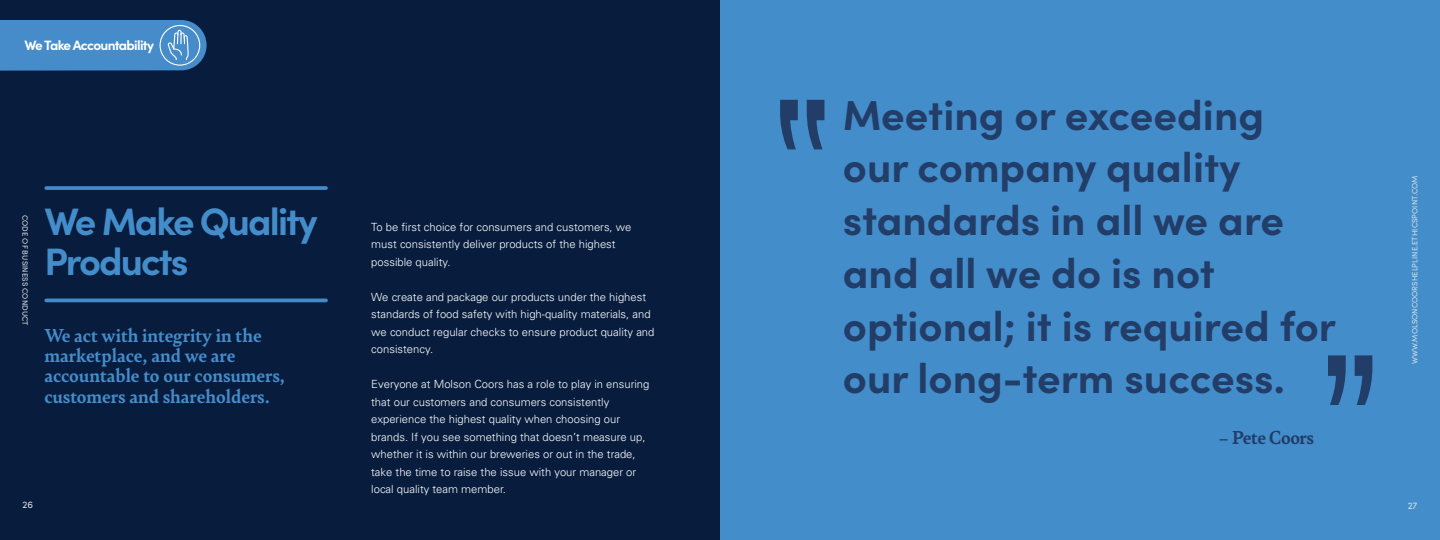
<style>
.page{position:relative;width:1440px;height:540px;background:#fff}
.page>*{position:absolute;margin:0;border:0;box-sizing:border-box;transform-origin:0 0}
.t1{font:700 41.88px/52.8px "Sofia Pro";color:#223d68}
.t2{font:700 38.25px/39.6px "Sofia Pro";letter-spacing:-.05em;color:#448dcb}
.t3{font:700 20px/20.1px "Bely";color:#448dcb}
.t4{font:700 20px "Bely";letter-spacing:-.02em;color:#203d67}
.t5{font:700 13.5px "Sofia Pro";letter-spacing:-.05em;color:#fff}
.t6{font:300 11.25px/17.5px "Univers";color:#fff}
.t7{font:9.62px "Sofia Pro";color:#d8e0e2}
.t8{font:7.75px "Sofia Pro";letter-spacing:.01em;color:#d8e0e2}
</style>
<div class="page">
<div style="left:0;top:0;width:720px;height:540px;background:#081d3e"></div>
<div style="left:720px;top:0;width:720px;height:540px;background:#448dcb"></div>
<svg style="left:1328px;top:355px;width:44px;height:50px"></svg>
<svg style="left:780px;top:100px;width:44px;height:49px"></svg>
<svg style="left:0;top:20px;width:207px;height:51px"></svg>
<svg style="left:46px;top:186px;width:280px;height:4px"></svg>
<hr style="left:46px;top:299px;width:280px;height:3px;background:#4489c8">
<p class="t5" style="left:24px;top:35px;width:131px">We Take Accountability</p>
<p class="t8" style="left:31px;top:215px;width:112px;rotate:90deg">CODE OF BUSINESS CONDUCT</p>
<h2 class="t2" style="left:44px;top:199px;width:275px">We Make Quality<br>Products</h2>
<h3 class="t3" style="left:44px;top:325px;width:242px">We act with integrity in the marketplace, and we are accountable to our consumers, customers and shareholders.</h3>
<p class="t7" style="left:22px;top:498px;width:12px">26</p>
<p class="t6" style="left:371px;top:218px;width:262px">To be first choice for consumers and customers, we must consistently deliver products of the highest possible quality.</p>
<p class="t6" style="left:371px;top:288px;width:285px">We create and package our products under the highest standards of food safety with high-quality materials, and we conduct regular checks to ensure product quality and consistency.</p>
<p class="t6" style="left:371px;top:376px;width:280px">Everyone at Molson Coors has a role to play in ensuring that our customers and consumers consistently experience the highest quality when choosing our brands. If you see something that doesn’t measure up, whether it is within our breweries or out in the trade, take the time to raise the issue with your manager or local quality team member.</p>
<h1 class="t1" style="left:843px;top:85px;width:495px">Meeting or exceeding our company quality standards in all we are and all we do is not optional; it is required for our long-term success.</h1>
<h3 class="t4" style="left:1219px;top:423px;width:96px">– Pete Coors</h3>
<p class="t8" style="left:1409px;top:364px;width:190px;rotate:-90deg">WWW.MOLSONCOORSHELPLINE.ETHICSPOINT.COM</p>
<p class="t7" style="left:1408px;top:499px;width:11px">27</p>
</div>
